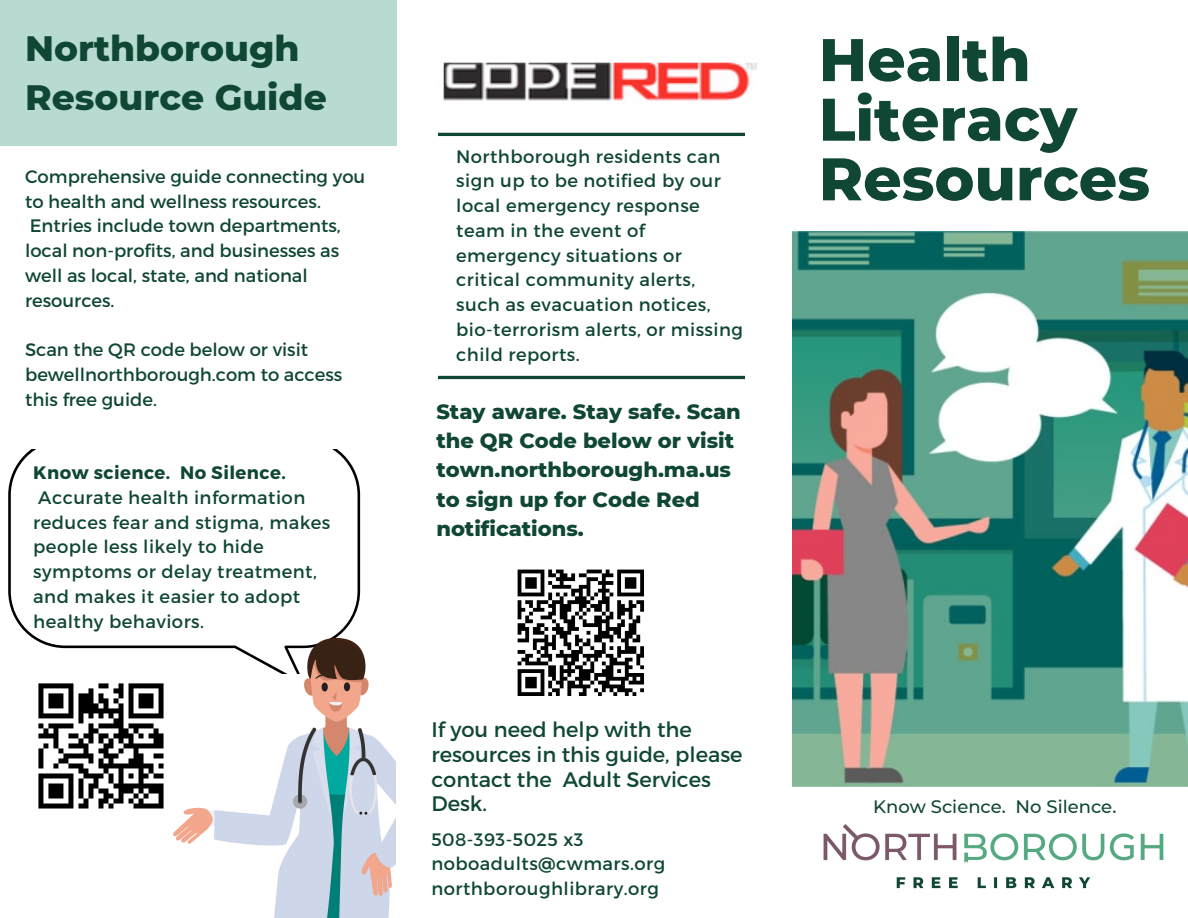
<style>
.page{position:relative;width:1188px;height:918px;background:#fff}
.page>*{position:absolute;margin:0;border:0;box-sizing:border-box;transform-origin:0 0}
.t1{font:800 60px/59.7px "Montserrat";color:#104734}
.t2{font:800 36px/49.5px "Montserrat";color:#104734}
.t3{font:800 21px/29.2px "Montserrat";color:#104734}
.t4{font:21px/24.8px "Montserrat";color:#104734}
.t5{font:18px/24.8px "Montserrat";letter-spacing:.025em;color:#104734}
.t6{font:18px/24.8px "Montserrat";color:#104734}
.t7{font:500 18px "Montserrat";color:#104734}
.t8{font:700 18px "Montserrat";letter-spacing:.025em;color:#104734}
</style>
<div class="page">
<img style="left:823px;top:824px;width:341px;height:65px">
<svg style="left:517px;top:569px;width:127px;height:127px"></svg>
<img style="left:443px;top:62px;width:314px;height:39px">
<img style="left:792px;top:231px;width:396px;height:556px">
<svg style="left:8px;top:450px;width:352px;height:199px"></svg>
<svg style="left:38px;top:683px;width:126px;height:126px"></svg>
<div style="left:134px;top:804px;width:30px;height:5px;background:#000"></div>
<img style="left:174px;top:638px;width:221px;height:280px">
<div style="left:0;top:0;width:397px;height:146px;background:#b7dbd3"></div>
<svg style="left:439px;top:133px;width:306px;height:246px"></svg>
<h2 class="t2" style="left:25px;top:23px;width:303px">Northborough<br>Resource Guide</h2>
<p class="t6" style="left:25px;top:163px;width:342px">Comprehensive guide connecting you to health and wellness resources.<br>Entries include town departments, local non-profits, and businesses as well as local, state, and national resources.</p>
<p class="t6" style="left:25px;top:336px;width:319px">Scan the QR code below or visit bewellnorthborough.com to access this free guide.</p>
<p class="t8" style="left:33px;top:461px;width:254px">Know science. No Silence.</p>
<p class="t5" style="left:33px;top:484px;width:299px">Accurate health information reduces fear and stigma, makes people less likely to hide symptoms or delay treatment, and makes it easier to adopt healthy behaviors.</p>
<p class="t5" style="left:456px;top:143px;width:288px">Northborough residents can sign up to be notified by our local emergency response team in the event of emergency situations or critical community alerts, such as evacuation notices, bio-terrorism alerts, or missing child reports.</p>
<p class="t3" style="left:436px;top:397px;width:306px">Stay aware. Stay safe. Scan the QR Code below or visit town.northborough.ma.us to sign up for Code Red notifications.</p>
<p class="t4" style="left:431px;top:716px;width:313px">If you need help with the resources in this guide, please contact the Adult Services<br>Desk.</p>
<p class="t5" style="left:431px;top:826px;width:235px">508-393-5025 x3 noboadults@cwmars.org northboroughlibrary.org</p>
<h1 class="t1" style="left:819px;top:30px;width:333px">Health<br>Literacy<br>Resources</h1>
<p class="t7" style="left:873px;top:795px;width:245px">Know Science. No Silence.</p>
</div>
